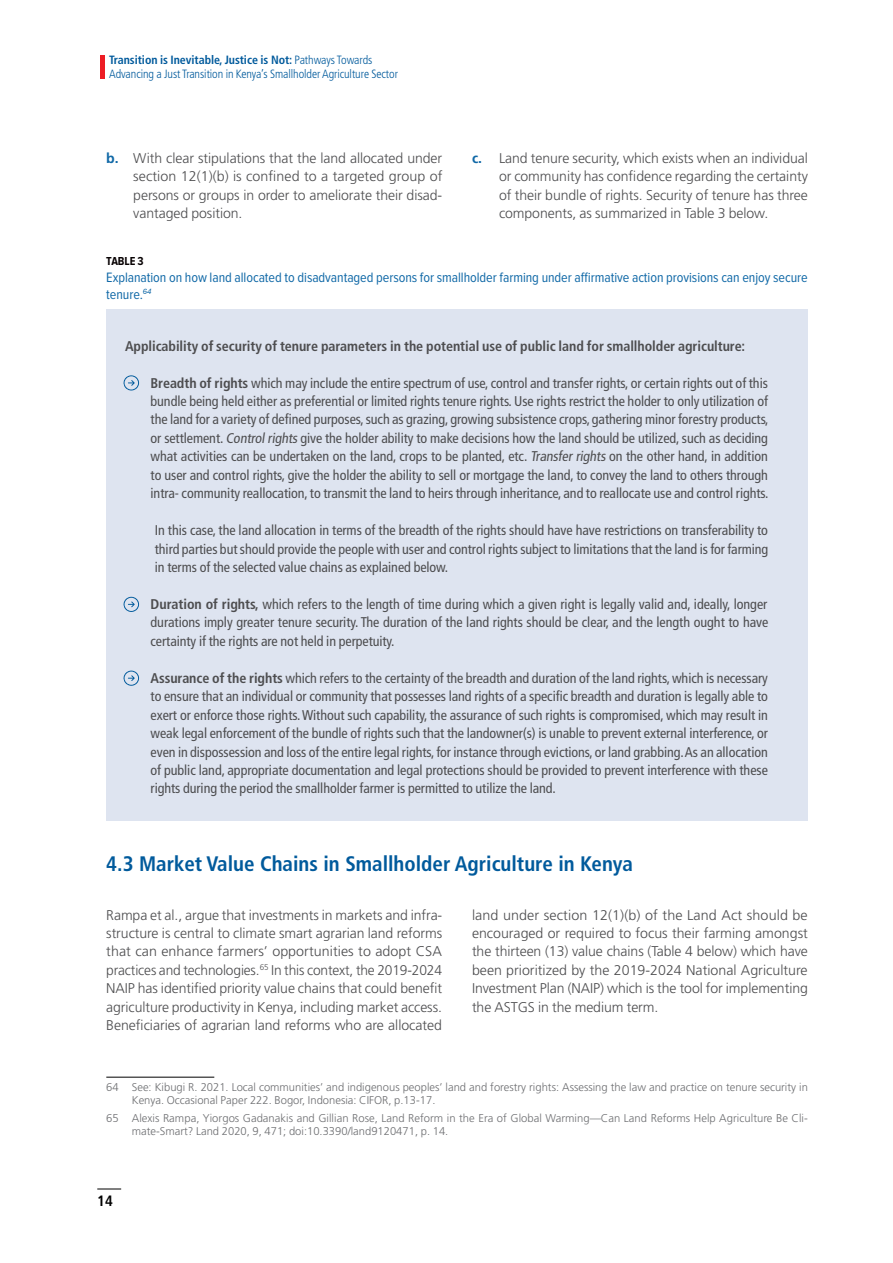
<style>
.page{position:relative;width:893px;height:1263px;background:#fff}
.page>*{position:absolute;margin:0;border:0;box-sizing:border-box;transform-origin:0 0}
.t1{font:700 condensed 21px "Frutiger LT Std";color:#005a9c}
.t2{font:700 condensed 15px "Frutiger LT Std";color:#000}
.t3{font:condensed 14.1px/18.5px "Frutiger LT Std";letter-spacing:-.005em;color:#4d4d4f;text-align:justify}
.t4{font:300 14.1px/18.5px "Frutiger LT Std";letter-spacing:-.005em;color:#4d4d4f;text-align:justify}
.t5{font:14.1px/17px "Proxima Nova Cond";letter-spacing:-.005em;color:#1169a7}
.t6{font:700 condensed 14.1px "Frutiger LT Std";letter-spacing:-.005em;color:#4d4d4f}
.t7{font:300 condensed 12px/14.4px "Frutiger LT Std";letter-spacing:-.005em;color:#005a9c}
.t8{font:700 12px "Proxima Nova Cond";letter-spacing:-.005em;color:#090304}
.t9{font:300 11.25px/13.5px "Frutiger LT Std";color:#6d6e71}
.s1{font-weight:700}
.s2{font-weight:700;color:#1169a7}
</style>
<div class="page">
<hr style="left:106px;top:1077px;width:108px;height:1px;background:#000">
<div style="left:106px;top:309px;width:702px;height:512px;background:#dee4f0"></div>
<svg style="left:123px;top:375px;width:16px;height:15px"></svg>
<svg style="left:123px;top:597px;width:16px;height:15px"></svg>
<svg style="left:123px;top:671px;width:16px;height:15px"></svg>
<svg style="left:97px;top:1188px;width:24px;height:1px"></svg>
<hr style="left:100px;top:55px;width:4px;height:24px;background:#ed1d24">
<p class="t7" style="left:109px;top:53px;width:290px"><span class="s1">Transition is Inevitable, Justice is Not:</span> Pathways Towards<br>Advancing a Just Transition in Kenya’s Smallholder Agriculture Sector</p>
<p class="t4" style="left:133px;top:149px;width:311px;text-indent:-27px"><span class="s2">b.</span> With clear stipulations that the land allocated under section 12(1)(b) is confined to a targeted group of persons or groups in order to ameliorate their disad&shy;vantaged position.</p>
<p class="t4" style="left:499px;top:149px;width:310px;text-indent:-27px"><span class="s2">c.</span> Land tenure security, which exists when an individual or community has confidence regarding the certainty of their bundle of rights. Security of tenure has three components, as summarized in Table 3 below.</p>
<p class="t8" style="left:106px;top:254px;width:39px">TABLE 3</p>
<p class="t5" style="left:106px;top:269px;width:703px">Explanation on how land allocated to disadvantaged persons for smallholder farming under affirmative action provisions can enjoy secure tenure.<sup>64</sup></p>
<p class="t6" style="left:125px;top:337px;width:622px">Applicability of security of tenure parameters in the potential use of public land for smallholder agriculture:</p>
<p class="t3" style="left:151px;top:373px;width:620px"><span class="s1">Breadth of rights</span> which may include the entire spectrum of use, control and transfer rights, or certain rights out of this bundle being held either as preferential or limited rights tenure rights. Use rights restrict the holder to only utilization of the land for a variety of defined purposes, such as grazing, growing subsistence crops, gathering minor forestry products, or settlement. Controlrights give the holder ability to make decisions how the land should be utilized, such as deciding what activities can be undertaken on the land, crops to be planted, etc. Transfer rights on the other hand, in addition to user and control rights, give the holder the ability to sell or mortgage the land, to convey the land to others through intra- community reallocation, to transmit the land to heirs through inheritance, and to reallocate use and control rights.</p>
<p class="t3" style="left:155px;top:521px;width:615px">In this case, the land allocation in terms of the breadth of the rights should have have restrictions on transferability to third parties but should provide the people with user and control rights subject to limitations that the land is for farming in terms of the selected value chains as explained below.</p>
<p class="t3" style="left:151px;top:595px;width:619px"><span class="s1">Duration of rights,</span> which refers to the length of time during which a given right is legally valid and, ideally, longer durations imply greater tenure security. The duration of the land rights should be clear, and the length ought to have certainty if the rights are not held in perpetuity.</p>
<p class="t3" style="left:151px;top:669px;width:619px"><span class="s1">Assurance of the rights</span> which refers to the certainty of the breadth and duration of the land rights, which is necessary to ensure that an individual or community that possesses land rights of a specific breadth and duration is legally able to exert or enforce those rights. Without such capability, the assurance of such rights is compromised, which may result in weak legal enforcement of the bundle of rights such that the landowner(s) is unable to prevent external interference, or even in dispossession and loss of the entire legal rights, for instance through evictions, or land grabbing. As an allocation of public land, appropriate documentation and legal protections should be provided to prevent interference with these rights during the period the smallholder farmer is permitted to utilize the land.</p>
<h1 class="t1" style="left:106px;top:851px;width:528px">4.3 Market Value Chains in Smallholder Agriculture in Kenya</h1>
<p class="t4" style="left:106px;top:906px;width:337px">Rampa et al., argue that investments in markets and infra&shy;structure is central to climate smart agrarian land reforms that can enhance farmers’ opportunities to adopt CSA practices and technologies.<sup>65</sup> In this context, the 2019-2024<br>NAIP has identified priority value chains that could benefit agriculture productivity in Kenya, including market access.<br>Beneficiaries of agrarian land reforms who are allocated</p>
<p class="t4" style="left:472px;top:906px;width:337px">land under section 12(1)(b) of the Land Act should be encouraged or required to focus their farming amongst the thirteen (13) value chains (Table 4 below) which have been prioritized by the 2019-2024 National Agriculture Investment Plan (NAIP) which is the tool for implementing the ASTGS in the medium term.</p>
<p class="t9" style="left:132px;top:1080px;width:678px;text-indent:-26px">64 See: Kibugi R. 2021. Local communities’ and indigenous peoples’ land and forestry rights: Assessing the law and practice on tenure security in<br>Kenya. Occasional Paper 222. Bogor, Indonesia: CIFOR, p.13-17.</p>
<p class="t9" style="left:132px;top:1111px;width:678px;text-indent:-26px">65 Alexis Rampa, Yiorgos Gadanakis and Gillian Rose, Land Reform in the Era of Global Warming—Can Land Reforms Help Agriculture Be Cli&shy;mate-Smart? Land 2020, 9, 471; doi:10.3390/land9120471, p. 14.</p>
<p class="t2" style="left:97px;top:1192px;width:17px">14</p>
</div>
